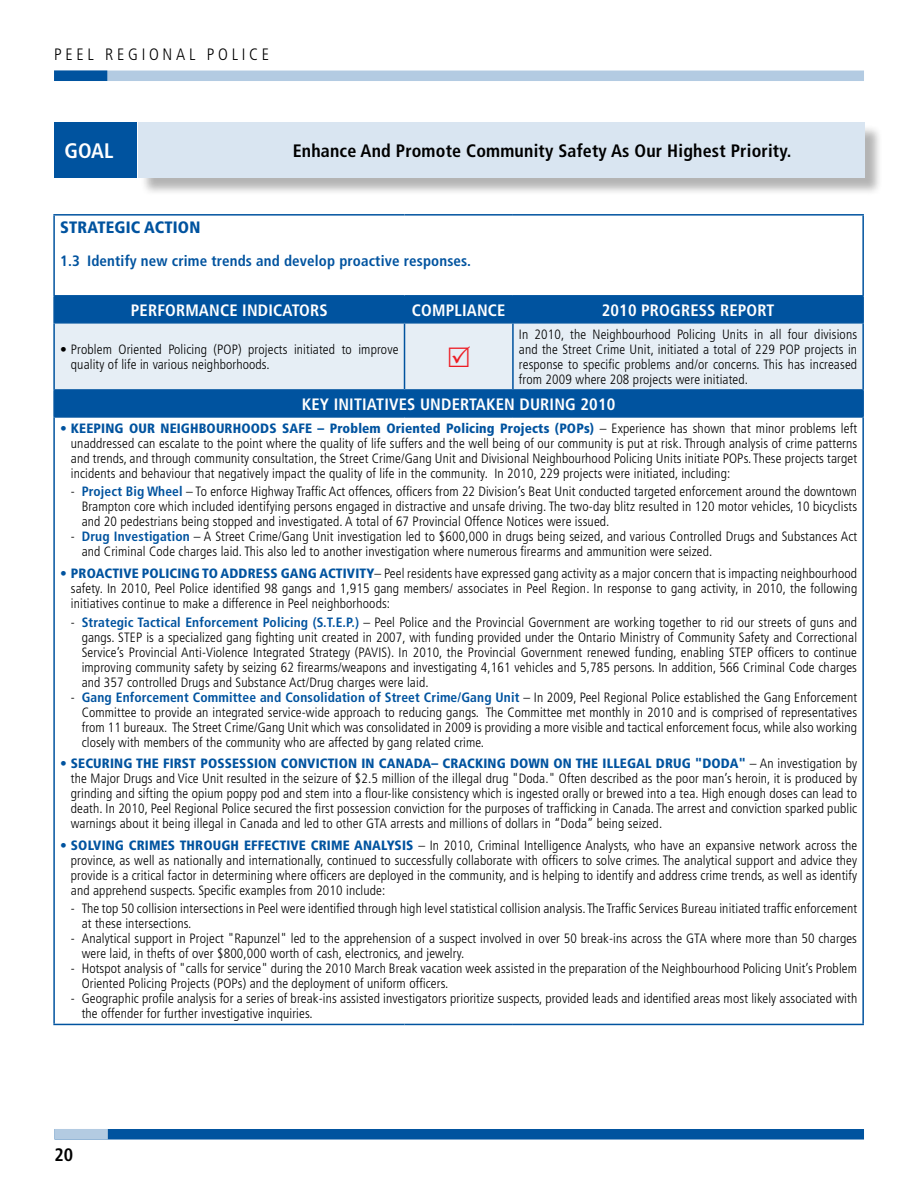
<style>
.page{position:relative;width:918px;height:1188px;background:#fff}
.page>*{position:absolute;margin:0;border:0;box-sizing:border-box;transform-origin:0 0}
.t1{font:700 condensed 21px "Frutiger";color:#fff}
.t2{font:700 condensed 18px "Frutiger";letter-spacing:.01em;color:#000}
.t3{font:700 condensed 16.5px "Frutiger";letter-spacing:.01em;color:#fff}
.t4{font:700 condensed 16.5px "Frutiger";letter-spacing:.01em;color:#fff}
.t5{font:300 condensed 16.5px "Frutiger";letter-spacing:.225em;color:#000}
.t6{font:900 condensed 16.5px "Frutiger";letter-spacing:.01em;color:#00539f}
.t7{font:700 condensed 15px "Frutiger";letter-spacing:.01em;color:#00539f}
.t8{font:300 condensed 13.5px/15px "Frutiger";letter-spacing:.01em;color:#000;text-align:justify}
.s1{font-style:inherit}
.s2{font-weight:900;color:#00539f}
.s3{font-weight:700;color:#00539f}
</style>
<div class="page">
<div style="left:54px;top:71px;width:810px;height:10px;background:#b3cbe2"></div>
<div style="left:54px;top:71px;width:53px;height:10px;background:#00539f"></div>
<div style="left:55px;top:1129px;width:809px;height:11px;background:#00539f"></div>
<div style="left:55px;top:1129px;width:53px;height:10px;background:#b3cbe2"></div>
<div style="left:55px;top:297px;width:807px;height:119px;background:#00539f"></div>
<div style="left:55px;top:324px;width:807px;height:65px;background:#e6eef5"></div>
<hr style="left:53px;top:297px;width:2px;height:25px;background:#00539f">
<svg style="left:404px;top:297px;width:1px;height:25px"></svg>
<hr style="left:512px;top:297px;width:2px;height:25px;background:#00539f">
<hr style="left:862px;top:297px;width:2px;height:25px;background:#00539f">
<hr style="left:53px;top:322px;width:352px;height:2px;background:#00539f">
<hr style="left:53px;top:324px;width:2px;height:65px;background:#00539f">
<hr style="left:405px;top:322px;width:108px;height:2px;background:#00539f">
<hr style="left:404px;top:324px;width:1px;height:65px;background:#00539f">
<hr style="left:513px;top:322px;width:351px;height:2px;background:#00539f">
<hr style="left:512px;top:324px;width:2px;height:65px;background:#00539f">
<hr style="left:862px;top:324px;width:2px;height:65px;background:#00539f">
<hr style="left:53px;top:391px;width:2px;height:25px;background:#00539f">
<hr style="left:862px;top:391px;width:2px;height:25px;background:#00539f">
<hr style="left:53px;top:214px;width:352px;height:2px;background:#00539f">
<hr style="left:53px;top:216px;width:2px;height:79px;background:#00539f">
<hr style="left:405px;top:214px;width:108px;height:2px;background:#00539f">
<hr style="left:513px;top:214px;width:351px;height:2px;background:#00539f">
<hr style="left:862px;top:216px;width:2px;height:79px;background:#00539f">
<hr style="left:53px;top:295px;width:352px;height:2px;background:#00539f">
<hr style="left:405px;top:295px;width:108px;height:2px;background:#00539f">
<hr style="left:513px;top:295px;width:351px;height:2px;background:#00539f">
<hr style="left:53px;top:389px;width:352px;height:2px;background:#00539f">
<hr style="left:405px;top:389px;width:108px;height:2px;background:#00539f">
<hr style="left:513px;top:389px;width:351px;height:2px;background:#00539f">
<hr style="left:53px;top:416px;width:352px;height:2px;background:#00539f">
<hr style="left:53px;top:418px;width:2px;height:606px;background:#00539f">
<hr style="left:405px;top:416px;width:108px;height:2px;background:#00539f">
<hr style="left:513px;top:416px;width:351px;height:2px;background:#00539f">
<hr style="left:862px;top:418px;width:2px;height:606px;background:#00539f">
<hr style="left:53px;top:1024px;width:352px;height:1px;background:#00539f">
<hr style="left:405px;top:1024px;width:108px;height:1px;background:#00539f">
<hr style="left:513px;top:1024px;width:351px;height:1px;background:#00539f">
<div style="left:140px;top:124px;width:744px;height:72px;background:#000;opacity:.3"></div>
<div style="left:138px;top:122px;width:727px;height:55px;background:#d9e5f1"></div>
<div style="left:54px;top:122px;width:83px;height:55px;background:#00539f"></div>
<svg style="left:449px;top:346px;width:21px;height:21px"></svg>
<p class="t5" style="left:54px;top:45px;width:217px">PEEL REGIONAL POLICE</p>
<h1 class="t1" style="left:65px;top:138px;width:13px">GOAL</h1>
<h2 class="t2" style="left:293px;top:140px;width:500px">Enhance And Promote Community Safety As Our Highest Priority.</h2>
<p class="t6" style="left:60px;top:218px;width:142px">STRATEGIC ACTION</p>
<p class="t7" style="left:60px;top:252px;width:412px">1.3 Identify new crime trends and develop proactive responses.</p>
<p class="t3" style="left:131px;top:300px;width:198px">PERFORMANCE INDICATORS</p>
<p class="t3" style="left:412px;top:300px;width:95px">COMPLIANCE</p>
<p class="t3" style="left:602px;top:300px;width:174px"><span class="s1">2010</span> PROGRESS REPORT</p>
<p class="t8" style="left:71px;top:342px;width:329px;text-indent:-11px">• Problem Oriented Policing (POP) projects initiated to improve quality of life in various neighborhoods.</p>
<p class="t8" style="left:519px;top:327px;width:340px">In 2010, the Neighbourhood Policing Units in all four divisions and the Street Crime Unit, initiated a total of 229 POP projects in response to specific problems and/or concerns. This has increased from 2009 where 208 projects were initiated.</p>
<p class="t4" style="left:302px;top:394px;width:85px">KEY INI TIA TIVE</p>
<p class="t4" style="left:407px;top:394px;width:27px">S UNDER</p>
<p class="t4" style="left:469px;top:394px;width:75px">TAKEN DURING</p>
<p class="t4" style="left:581px;top:394px;width:36px">2010</p>
<p class="t8" style="left:71px;top:421px;width:788px;text-indent:-11px"><span class="s2">• KEEPING OUR NEIGHBOURHOODS SAFE – Problem Oriented Policing Projects (POPs)</span> – Experience has shown that minor problems left unaddressed can escalate to the point where the quality of life suffers and the well being of our community is put at risk. Through analysis of crime patterns and trends, and through community consultation, the Street Crime/Gang Unit and Divisional Neighbourhood Policing Units initiate POPs. These projects target incidents and behaviour that negatively impact the quality of life in the community. In 2010, 229 projects were initiated, including:</p>
<p class="t8" style="left:82px;top:484px;width:777px;text-indent:-11px">- <span class="s3">Project Big Wheel</span> – To enforce Highway Traffic Act offences, officers from 22 Division’s Beat Unit conducted targeted enforcement around the downtown Brampton core which included identifying persons engaged in distractive and unsafe driving. The two-day blitz resulted in 120 motor vehicles, 10 bicyclists and 20 pedestrians being stopped and investigated. A total of 67 Provincial Offence Notices were issued.</p>
<p class="t8" style="left:82px;top:529px;width:777px;text-indent:-11px">- <span class="s3">Drug Investigation</span> – A Street Crime/Gang Unit investigation led to $600,000 in drugs being seized, and various Controlled Drugs and Substances Act and Criminal Code charges laid. This also led to another investigation where numerous firearms and ammunition were seized.</p>
<p class="t8" style="left:71px;top:566px;width:788px;text-indent:-11px"><span class="s2">• PROACTIVE POLICING TO ADDRESS GANG ACTIVITY</span>– Peel residents have expressed gang activity as a major concern that is impacting neighbourhood safety. In 2010, Peel Police identified 98 gangs and 1,915 gang members/ associates in Peel Region. In response to gang activity, in 2010, the following initiatives continue to make a difference in Peel neighborhoods:</p>
<p class="t8" style="left:82px;top:615px;width:777px;text-indent:-11px">- <span class="s3">Strategic Tactical Enforcement Policing (S.T.E.P.)</span> – Peel Police and the Provincial Government are working together to rid our streets of guns and gangs. STEP is a specialized gang fighting unit created in 2007, with funding provided under the Ontario Ministry of Community Safety and Correctional Service’s Provincial Anti-Violence Integrated Strategy (PAVIS). In 2010, the Provincial Government renewed funding, enabling STEP officers to continue improving community safety by seizing 62 firearms/weapons and investigating 4,161 vehicles and 5,785 persons. In addition, 566 Criminal Code charges and 357 controlled Drugs and Substance Act/Drug charges were laid.</p>
<p class="t8" style="left:82px;top:690px;width:777px;text-indent:-11px">- <span class="s3">Gang Enforcement Committee and Consolidation of Street Crime/Gang Unit</span> – In 2009, Peel Regional Police established the Gang Enforcement Committee to provide an integrated service-wide approach to reducing gangs. The Committee met monthly in 2010 and is comprised of representatives from 11 bureaux. The Street Crime/Gang Unit which was consolidated in 2009 is providing a more visible and tactical enforcement focus, while also working closely with members of the community who are affected by gang related crime.</p>
<p class="t8" style="left:71px;top:756px;width:788px;text-indent:-11px"><span class="s2">• SECURING THE FIRST POSSESSION CONVICTION IN CANADA– CRACKING DOWN ON THE ILL EGAL DRUG "DODA"</span> – An investigation by the Major Drugs and Vice Unit resulted in the seizure of $2.5 million of the illegal drug "Doda." Often described as the poor man’s heroin, it is produced by grinding and sifting the opium poppy pod and stem into a flour-like consistency which is ingested orally or brewed into a tea. High enough doses can lead to death. In 2010, Peel Regional Police secured the first possession conviction for the purposes of trafficking in Canada. The arrest and conviction sparked public warnings about it being illegal in Canada and led to other GTA arrests and millions of dollars in “Doda” being seized.</p>
<p class="t8" style="left:71px;top:838px;width:788px;text-indent:-11px"><span class="s2">• SOLV ING CRIMES THROUGH EFFECTIVE CRIME ANALYSIS</span> – In 2010, Criminal Intelligence Analysts, who have an expansive network across the province, as well as nationally and internationally, continued to successfully collaborate with officers to solve crimes. The analytical support and advice they provide is a critical factor in determining where officers are deployed in the community, and is helping to identify and address crime trends, as well as identify and apprehend suspects. Specific examples from 2010 include:</p>
<p class="t8" style="left:82px;top:901px;width:777px;text-indent:-11px">- The top 50 collision intersections in Peel were identified through high level statistical collision analysis. The Traffic Services Bureau initiated traffic enforcement at these intersections.</p>
<p class="t8" style="left:82px;top:931px;width:777px;text-indent:-11px">- Analytical support in Project "Rapunzel" led to the apprehension of a suspect involved in over 50 break-ins across the GTA where more than 50 charges were laid, in thefts of over $800,000 worth of cash, electronics, and jewelry.</p>
<p class="t8" style="left:82px;top:961px;width:777px;text-indent:-11px">- Hotspot analysis of "calls for service" during the 2010 March Break vacation week assisted in the preparation of the Neighbourhood Policing Unit’s Problem<br>Oriented Policing Projects (POPs) and the deployment of uniform officers.</p>
<p class="t8" style="left:82px;top:991px;width:777px;text-indent:-11px">- Geographic profile analysis for a series of break-ins assisted investigators prioritize suspects, provided leads and identified areas most likely associated with the offender for further investigative inquiries.</p>
<h2 class="t2" style="left:55px;top:1144px;width:20px">20</h2>
</div>
